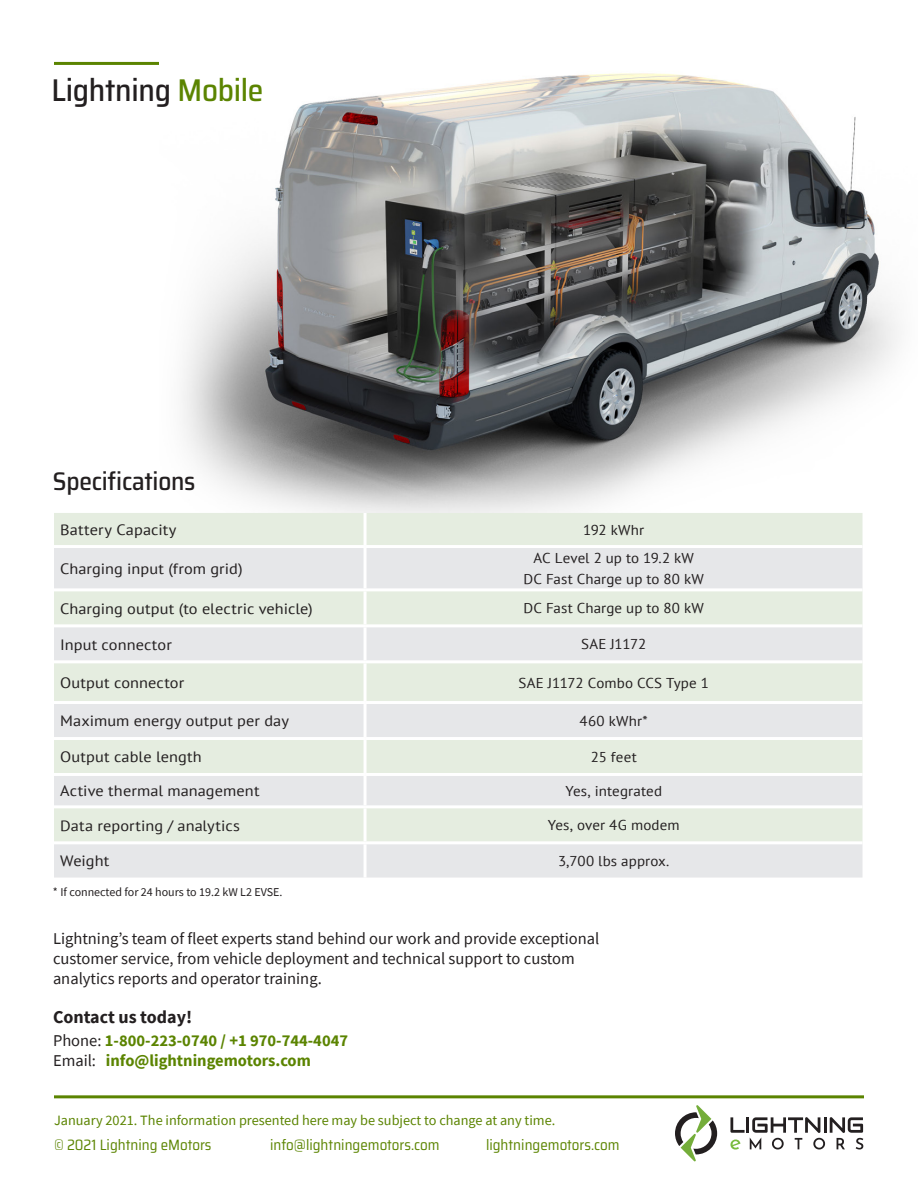
<style>
.page{position:relative;width:918px;height:1188px;background:#fff}
.page>*{position:absolute;margin:0;border:0;box-sizing:border-box;transform-origin:0 0}
.LS_Header_1{font:500 semi-condensed 31.5px "Saira";letter-spacing:-.01em;color:#231f20}
.LS_Header_2{font:500 semi-condensed 25.5px "Saira";letter-spacing:-.01em;color:#231f20}
.t1{font:700 18px "Source Sans Pro";color:#231f20}
.LS_Body_1{font:16.5px/19.8px "Source Sans Pro";color:#231f20}
.t2{font:700 16.5px/19.8px "Source Sans Pro";color:#5b8400}
.Body{font:15px "PT Sans";letter-spacing:.005em;color:#231f20;scale:1.09 1}
.LS_Caption_1{font:semi-condensed 15px "Saira";color:#5b8400}
.Table_Body_centered{font:14.25px/21px "PT Sans";letter-spacing:.005em;color:#231f20;text-align:center;scale:1.05 1}
.LS_Caption_1-2{font:14.25px "Source Sans Pro";color:#5b8400}
.LS_Body_1-2{font:12px "Source Sans Pro";color:#231f20}
.s1{color:#5b8400}
.s2{font-weight:400;color:#231f20}
</style>
<div class="page">
<hr style="left:54px;top:1095px;width:810px;height:3px;background:#5b8400">
<hr style="left:54px;top:62px;width:181px;height:3px;background:#5b8400">
<img style="left:160px;top:62px;width:739px;height:483px">
<div style="left:54px;top:513px;width:808px;height:32px;background:#e5ede0"></div>
<svg style="left:54px;top:548px;width:808px;height:330px;background:#e5e9e5"></svg>
<hr style="left:54px;top:588px;width:311px;height:3px;background:#fff">
<hr style="left:54px;top:624px;width:311px;height:3px;background:#fff">
<hr style="left:54px;top:660px;width:311px;height:3px;background:#fff">
<hr style="left:54px;top:701px;width:311px;height:3px;background:#fff">
<hr style="left:54px;top:737px;width:311px;height:3px;background:#fff">
<hr style="left:54px;top:773px;width:311px;height:3px;background:#fff">
<hr style="left:54px;top:805px;width:311px;height:3px;background:#fff">
<hr style="left:54px;top:841px;width:311px;height:3px;background:#fff">
<hr style="left:364px;top:513px;width:3px;height:32px;background:#fff">
<hr style="left:364px;top:548px;width:3px;height:40px;background:#fff">
<hr style="left:364px;top:591px;width:3px;height:33px;background:#fff">
<hr style="left:364px;top:627px;width:3px;height:33px;background:#fff">
<hr style="left:364px;top:808px;width:3px;height:33px;background:#fff">
<hr style="left:364px;top:844px;width:3px;height:34px;background:#fff">
<hr style="left:365px;top:588px;width:498px;height:3px;background:#fff">
<hr style="left:365px;top:624px;width:498px;height:3px;background:#fff">
<hr style="left:365px;top:660px;width:498px;height:3px;background:#fff">
<hr style="left:365px;top:701px;width:498px;height:3px;background:#fff">
<hr style="left:365px;top:737px;width:498px;height:3px;background:#fff">
<hr style="left:365px;top:773px;width:498px;height:3px;background:#fff">
<hr style="left:365px;top:805px;width:498px;height:3px;background:#fff">
<hr style="left:365px;top:841px;width:498px;height:3px;background:#fff">
<hr style="left:364px;top:663px;width:3px;height:38px;background:#fff">
<hr style="left:364px;top:704px;width:3px;height:33px;background:#fff">
<hr style="left:364px;top:740px;width:3px;height:33px;background:#fff">
<hr style="left:364px;top:776px;width:3px;height:29px;background:#fff">
<svg style="left:675px;top:1105px;width:42px;height:56px"></svg>
<svg style="left:730px;top:1117px;width:133px;height:33px"></svg>
<p class="LS_Header_1" style="left:52px;top:66px;width:213px">Lightning <span class="s1">Mobile</span></p>
<p class="LS_Header_2" style="left:53px;top:462px;width:144px">Specifications</p>
<p class="Body" style="left:60px;top:521px;width:108px">Battery Capacity</p>
<p class="Table_Body_centered" style="left:583px;top:519px;width:60px">192 kWhr</p>
<p class="Body" style="left:60px;top:559px;width:169px">Charging input (from grid)</p>
<p class="Table_Body_centered" style="left:524px;top:547px;width:173px">AC Level 2 up to 19.2 kW<br>DC Fast Charge up to 80 kW</p>
<p class="Body" style="left:60px;top:599px;width:233px">Charging output (to electric vehicle)</p>
<p class="Table_Body_centered" style="left:524px;top:598px;width:173px">DC Fast Charge up to 80 kW</p>
<p class="Body" style="left:60px;top:635px;width:104px">Input connector</p>
<p class="Table_Body_centered" style="left:581px;top:634px;width:64px">SAE J1172</p>
<p class="Body" style="left:60px;top:673px;width:115px">Output connector</p>
<p class="Table_Body_centered" style="left:519px;top:672px;width:183px">SAE J1172 Combo CCS Type 1</p>
<p class="Body" style="left:60px;top:711px;width:211px">Maximum energy output per day</p>
<p class="Table_Body_centered" style="left:580px;top:710px;width:66px">460 kWhr*</p>
<p class="Body" style="left:60px;top:747px;width:131px">Output cable length</p>
<p class="Table_Body_centered" style="left:591px;top:746px;width:45px">25 feet</p>
<p class="Body" style="left:60px;top:782px;width:184px">Active thermal management</p>
<p class="Table_Body_centered" style="left:565px;top:780px;width:94px">Yes, integrated</p>
<p class="Body" style="left:60px;top:816px;width:167px">Data reporting / analytics</p>
<p class="Table_Body_centered" style="left:548px;top:815px;width:127px">Yes, over 4G modem</p>
<p class="Body" style="left:60px;top:851px;width:47px">Weight</p>
<p class="Table_Body_centered" style="left:558px;top:850px;width:108px">3,700 lbs approx.</p>
<p class="LS_Body_1-2" style="left:53px;top:884px;width:231px">* If connected for 24 hours to 19.2 kW L2 EVSE.</p>
<p class="LS_Body_1" style="left:53px;top:929px;width:548px">Lightning’s team of fleet experts stand behind our work and provide exceptional customer service, from vehicle deployment and technical support to custom analytics reports and operator training.</p>
<p class="t1" style="left:53px;top:1005px;width:141px">Contact us today!</p>
<p class="t2" style="left:53px;top:1031px;width:297px"><span class="s2">Phone:</span> 1-800-223-0740 / +1 970-744-4047<br><span class="s2">Email:</span> info@lightningemotors.com</p>
<p class="LS_Caption_1-2" style="left:54px;top:1111px;width:503px">January 2021. The information presented here may be subject to change at any time.</p>
<p class="LS_Caption_1" style="left:54px;top:1134px;width:159px">© 2021 Lightning eMotors</p>
<p class="LS_Caption_1" style="left:270px;top:1134px;width:171px">info@lightningemotors.com</p>
<p class="LS_Caption_1" style="left:486px;top:1134px;width:135px">lightningemotors.com</p>
</div>
